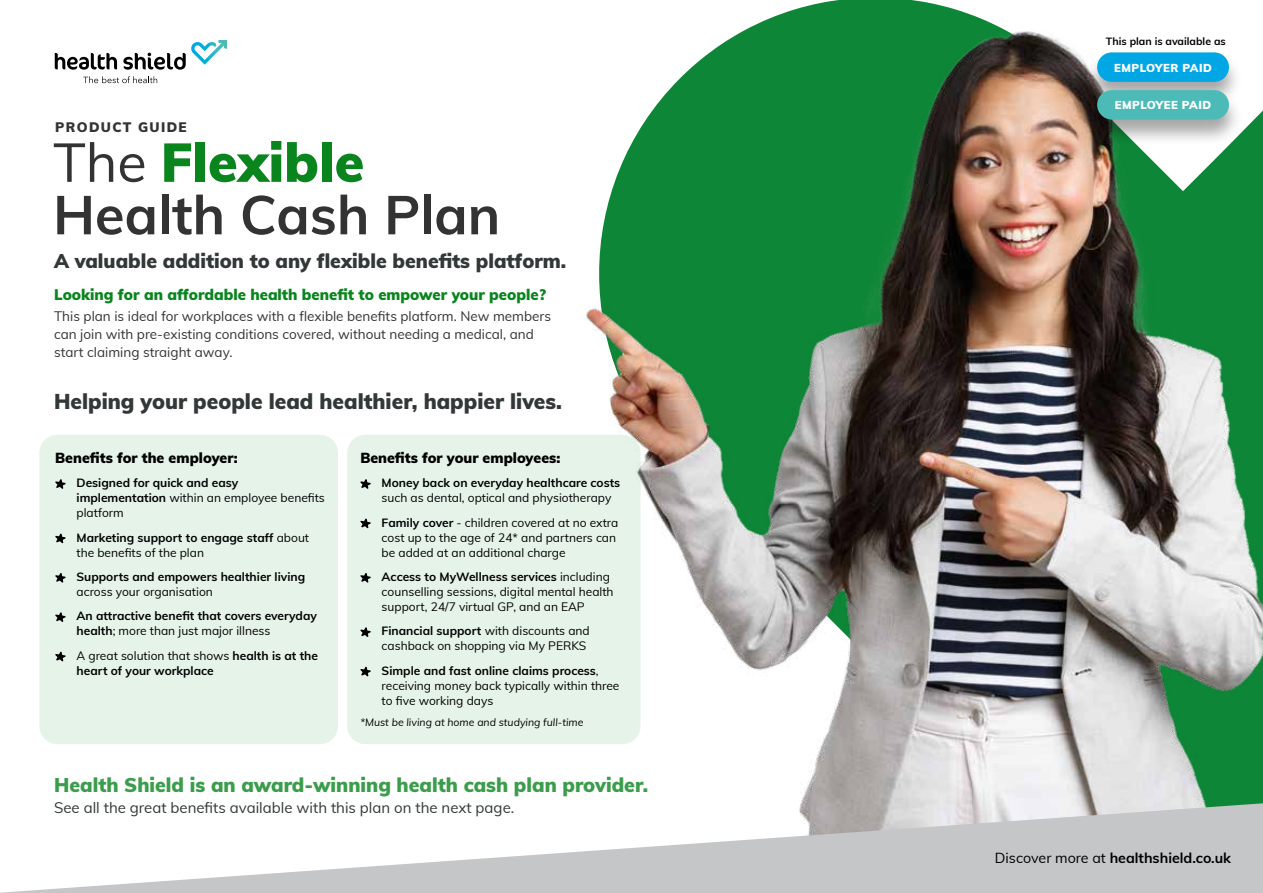
<style>
.page{position:relative;width:1263px;height:893px;background:#fff}
.page>*{position:absolute;margin:0;border:0;box-sizing:border-box;transform-origin:0 0}
.t1{font:700 54px/52.5px "Muli";color:#333}
.t2{font:900 21px "Muli";color:#323738}
.t3{font:900 19.5px "Muli";color:#3b9d4b}
.t4{font:900 19.5px "Muli";color:#323738}
.t5{font:15px "Muli";color:#323738}
.t6{font:900 15px "Muli";color:#0a851e}
.t7{font:900 14.25px "Muli";color:#000}
.t8{font:700 14.25px "Muli";color:#000}
.t9{font:13.5px/18px "Muli";color:#333}
.t10{font:900 13.5px "Muli";letter-spacing:.1em;color:#333}
.t11{font:12px/15px "Muli";color:#000}
.t12{font:700 12px/15px "Muli";color:#000}
.t13{font:900 11.25px "Muli";letter-spacing:.04em;color:#fff}
.t14{font:italic 10.5px "Muli";color:#000}
.t15{font:700 10.5px "Muli";color:#000}
.s1{font-weight:400}
.s2{font-weight:900;color:#0a851e}
.s3{font-weight:700}
</style>
<div class="page">
<div style="left:39px;top:435px;width:299px;height:309px;background:#e6f3e8;border-radius:18px"></div>
<div style="left:347px;top:435px;width:294px;height:309px;background:#e6f3e8;border-radius:18px"></div>
<img style="left:586px;top:12px;width:677px;height:791px">
<svg style="left:55px;top:53px;width:62px;height:17px"></svg>
<svg style="left:123px;top:40px;width:104px;height:30px"></svg>
<svg style="left:83px;top:76px;width:74px;height:7px"></svg>
<svg style="left:0;top:803px;width:1263px;height:90px;fill:#c4c6c7"></svg>
<svg style="left:55px;top:479px;width:11px;height:10px"></svg>
<svg style="left:55px;top:533px;width:11px;height:10px"></svg>
<svg style="left:55px;top:573px;width:11px;height:10px"></svg>
<svg style="left:55px;top:612px;width:11px;height:10px"></svg>
<svg style="left:55px;top:651px;width:11px;height:11px"></svg>
<svg style="left:360px;top:479px;width:11px;height:10px"></svg>
<svg style="left:360px;top:518px;width:11px;height:10px"></svg>
<svg style="left:360px;top:573px;width:11px;height:10px"></svg>
<svg style="left:360px;top:627px;width:11px;height:10px"></svg>
<svg style="left:360px;top:666px;width:11px;height:11px"></svg>
<div style="left:1083px;top:51px;width:160px;height:58px;background:#000;opacity:.35"></div>
<div style="left:1097px;top:52px;width:132px;height:30px;background:#00a7e4;border-radius:15px"></div>
<div style="left:1083px;top:89px;width:160px;height:57px;background:#000;opacity:.35"></div>
<div style="left:1097px;top:90px;width:132px;height:30px;background:#4cbbb8;border-radius:15px"></div>
<p class="t10" style="left:55px;top:117px;width:133px">PRODUCT GUIDE</p>
<h1 class="t1" style="left:53px;top:134px;width:449px"><span class="s1">The</span> <span class="s2">Flexible<br></span>Health Cash Plan</h1>
<h3 class="t4" style="left:54px;top:246px;width:514px">A valuable addition to any flexible benefits platform.</h3>
<p class="t6" style="left:54px;top:284px;width:493px">Looking for an affordable health benefit to empower your people?</p>
<p class="t9" style="left:54px;top:307px;width:498px">This plan is ideal for workplaces with a flexible benefits platform. New members can join with pre-existing conditions covered, without needing a medical, and start claiming straight away.</p>
<h2 class="t2" style="left:54px;top:386px;width:509px">Helping your people lead healthier, happier lives.</h2>
<p class="t7" style="left:55px;top:447px;width:184px">Benefits for the employer:</p>
<p class="t12" style="left:77px;top:475px;width:250px">Designed for quick and easy implementation <span class="s1">within an employee benefits platform</span></p>
<p class="t12" style="left:77px;top:529px;width:234px">Marketing support to engage staff <span class="s1">about the benefits of the plan</span></p>
<p class="t12" style="left:77px;top:569px;width:230px">Supports and empowers healthier living</p>
<p class="t11" style="left:77px;top:584px;width:138px">across your organisation</p>
<p class="t12" style="left:77px;top:608px;width:242px">An attractive benefit that covers everyday health<span class="s1">; more than just major illness</span></p>
<p class="t12" style="left:77px;top:647px;width:243px"><span class="s1">A great solution that shows</span> health is at the heart of your workplace</p>
<p class="t7" style="left:360px;top:447px;width:201px">Benefits for your employees:</p>
<p class="t12" style="left:382px;top:475px;width:240px">Money back on everyday healthcare costs</p>
<p class="t11" style="left:382px;top:485px;width:238px;line-height:24.5px">such as dental, optical and physiotherapy<br><span class="s3">Family cover</span> - children covered at no extra</p>
<p class="t11" style="left:382px;top:529px;width:236px">cost up to the age of 24* and partners can be added at an additional charge</p>
<p class="t11" style="left:382px;top:569px;width:233px"><span class="s3">Access to MyWellness services</span> including counselling sessions, digital mental health support, 24/7 virtual GP, and an EAP</p>
<p class="t11" style="left:382px;top:623px;width:210px"><span class="s3">Financial support</span> with discounts and cashback on shopping via My PERKS</p>
<p class="t11" style="left:382px;top:662px;width:239px"><span class="s3">Simple and fast online claims process</span>, receiving money back typically within three to five working days</p>
<p class="t14" style="left:360px;top:715px;width:225px">*Must be living at home and studying full-time</p>
<h3 class="t3" style="left:54px;top:771px;width:596px">Health Shield is an award-winning health cash plan provider.</h3>
<p class="t5" style="left:54px;top:797px;width:462px">See all the great benefits available with this plan on the next page.</p>
<p class="t15" style="left:1106px;top:33px;width:121px">This plan is available as</p>
<p class="t13" style="left:1114px;top:59px;width:99px">EMPLOYER PAID</p>
<p class="t13" style="left:1115px;top:97px;width:98px">EMPLOYEE PAID</p>
<p class="t8" style="left:995px;top:848px;width:238px"><span class="s1">Discover more at</span> healthshield.co.uk</p>
</div>
